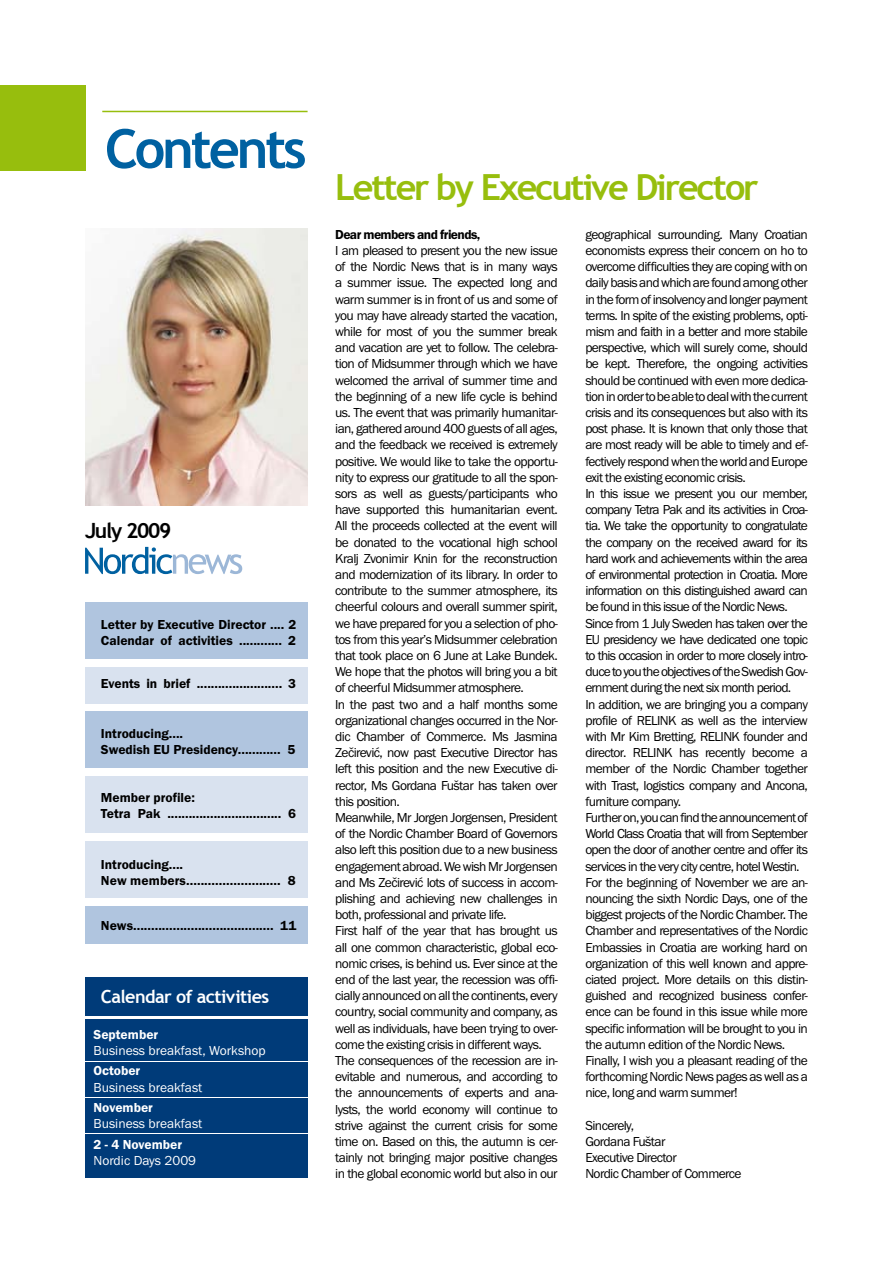
<style>
.page{position:relative;width:893px;height:1263px;background:#fff}
.page>*{position:absolute;margin:0;border:0;box-sizing:border-box;transform-origin:0 0}
.t1{font:700 54px "Trebuchet MS";letter-spacing:-.06em;color:#0061a1}
.t2{font:700 36px "Trebuchet MS";letter-spacing:-.06em;color:#97be0d}
.t3{font:700 21px "Trebuchet MS";letter-spacing:-.06em;color:#000}
.t4{font:700 18px "Trebuchet MS";letter-spacing:-.03em;color:#fff}
.t5{font:13.5px/16.2px "Franklin Got Itc TEE";letter-spacing:-.045em;color:#000}
.t6{font:600 13.5px/16.2px "Franklin Got Itc TEE";color:#000}
.t7{font:13.5px "Franklin Got Itc TEE";color:#fff}
.t8{font:600 13.5px "Franklin Got Itc TEE";color:#fff}
.t9{font:600 13.5px "Franklin Got Itc TEE";letter-spacing:-.045em;color:#000}
</style>
<div class="page">
<div style="left:85px;top:841px;width:223px;height:56px;background:#d9e2ef"></div>
<div style="left:85px;top:712px;width:223px;height:56px;background:#b0c5df"></div>
<div style="left:85px;top:776px;width:223px;height:56px;background:#d9e2ef"></div>
<div style="left:85px;top:977px;width:223px;height:201px;background:#003b79"></div>
<img style="left:85px;top:229px;width:223px;height:277px">
<div style="left:0;top:85px;width:85px;height:85px;background:#97be0d"></div>
<hr style="left:102px;top:111px;width:206px;height:1px;background:#97be0d">
<svg style="left:85px;top:547px;width:157px;height:27px"></svg>
<div style="left:85px;top:603px;width:223px;height:56px;background:#b0c5df"></div>
<div style="left:85px;top:667px;width:223px;height:36px;background:#d9e2ef"></div>
<div style="left:85px;top:907px;width:223px;height:37px;background:#b0c5df"></div>
<hr style="left:84px;top:1017px;width:225px;height:2px;background:#fff">
<hr style="left:80px;top:1061px;width:233px;height:1px;background:#fff">
<hr style="left:80px;top:1097px;width:233px;height:1px;background:#fff">
<hr style="left:80px;top:1133px;width:233px;height:1px;background:#fff">
<h1 class="t1" style="left:105px;top:115px;width:203px">Contents</h1>
<h3 class="t3" style="left:85px;top:517px;width:88px">July 2009</h3>
<p class="t6" style="left:101px;top:616px;width:197px">Letter by Executive Director .... 2<br>Calendar of activities ............ 2</p>
<p class="t6" style="left:101px;top:676px;width:197px">Events in brief ........................ 3</p>
<p class="t6" style="left:101px;top:725px;width:196px">Introducing....<br>Swedish EU Presidency............ 5</p>
<p class="t6" style="left:101px;top:789px;width:197px">Member profile:<br>Tetra Pak ................................ 6</p>
<p class="t6" style="left:101px;top:856px;width:196px">Introducing....<br>New members.......................... 8</p>
<p class="t6" style="left:101px;top:917px;width:197px">News....................................... 11</p>
<h3 class="t4" style="left:101px;top:985px;width:170px">Calendar of activities</h3>
<p class="t8" style="left:94px;top:1027px;width:66px">September</p>
<p class="t7" style="left:94px;top:1043px;width:174px">Business breakfast, Workshop</p>
<p class="t8" style="left:94px;top:1063px;width:48px">October</p>
<p class="t7" style="left:94px;top:1080px;width:110px">Business breakfast</p>
<p class="t8" style="left:94px;top:1100px;width:61px">November</p>
<p class="t7" style="left:94px;top:1116px;width:110px">Business breakfast</p>
<p class="t8" style="left:94px;top:1137px;width:90px">2 - 4 November</p>
<p class="t7" style="left:94px;top:1153px;width:104px">Nordic Days 2009</p>
<h2 class="t2" style="left:335px;top:165px;width:425px">Letter by Executive Director</h2>
<p class="t9" style="left:335px;top:227px;width:147px">Dear members and friends,</p>
<p class="t5" style="left:335px;top:242px;width:224px">I am pleased to present you the new issue of the Nordic News that is in many ways a summer issue. The expected long and warm summer is in front of us and some of you may have already started the vacation, while for most of you the summer break and vacation are yet to follow. The celebra&shy;tion of Midsummer through which we have welcomed the arrival of summer time and the beginning of a new life cycle is behind us. The event that was primarily humanitar&shy;ian, gathered around 400 guests of all ages, and the feedback we received is extremely positive. We would like to take the opportu&shy;nity to express our gratitude to all the spon&shy;sors as well as guests/participants who have supported this humanitarian event.<br>All the proceeds collected at the event will be donated to the vocational high school Kralj Zvonimir Knin for the reconstruction and modernization of its library. In order to contribute to the summer atmosphere, its cheerful colours and overall summer spirit, we have prepared for you a selection of pho&shy;tos from this year’s Midsummer celebration that took place on 6 June at Lake Bundek.<br>We hope that the photos will bring you a bit of cheerful Midsummer atmosphere.<br>In the past two and a half months some organizational changes occurred in the Nor&shy;dic Chamber of Commerce. Ms Jasmina Zečirević, now past Executive Director has left this position and the new Executive di&shy;rector, Ms Gordana Fuštar has taken over this position.<br>Meanwhile, Mr Jorgen Jorgensen, President of the Nordic Chamber Board of Governors also left this position due to a new business engagement abroad. We wish Mr Jorgensen and Ms Zečirević lots of success in accom&shy;plishing and achieving new challenges in both, professional and private life.<br>First half of the year that has brought us all one common characteristic, global eco&shy;nomic crises, is behind us. Ever since at the end of the last year, the recession was offi&shy;cially announced on all the continents, every country, social community and company, as well as individuals, have been trying to over&shy;come the existing crisis in different ways.<br>The consequences of the recession are in&shy;evitable and numerous, and according to the announcements of experts and ana&shy;lysts, the world economy will continue to strive against the current crisis for some time on. Based on this, the autumn is cer&shy;tainly not bringing major positive changes in the global economic world but also in our</p>
<p class="t5" style="left:585px;top:226px;width:224px">geographical surrounding. Many Croatian economists express their concern on ho to overcome difficulties they are coping with on daily basis and which are found among other in the form of insolvency and longer payment terms. In spite of the existing problems, opti&shy;mism and faith in a better and more stabile perspective, which will surely come, should be kept. Therefore, the ongoing activities should be continued with even more dedica&shy;tion in order to be able to deal with the current crisis and its consequences but also with its post phase. It is known that only those that are most ready will be able to timely and ef&shy;fectively respond when the world and Europe exit the existing economic crisis.<br>In this issue we present you our member, company Tetra Pak and its activities in Croa&shy;tia. We take the opportunity to congratulate the company on the received award for its hard work and achievements within the area of environmental protection in Croatia. More information on this distinguished award can be found in this issue of the Nordic News.<br>Since from 1 July Sweden has taken over the EU presidency we have dedicated one topic to this occasion in order to more closely intro&shy;duce to you the objectives of the Swedish Gov&shy;ernment during the next six month period.<br>In addition, we are bringing you a company profile of RELINK as well as the interview with Mr Kim Bretting, RELINK founder and director. RELINK has recently become a member of the Nordic Chamber together with Trast, logistics company and Ancona, furniture company.<br>Further on, you can find the announcement of World Class Croatia that will from September open the door of another centre and offer its services in the very city centre, hotel Westin.<br>For the beginning of November we are an&shy;nouncing the sixth Nordic Days, one of the biggest projects of the Nordic Chamber. The Chamber and representatives of the Nordic Embassies in Croatia are working hard on organization of this well known and appre&shy;ciated project. More details on this distin&shy;guished and recognized business confer&shy;ence can be found in this issue while more specific information will be brought to you in the autumn edition of the Nordic News.<br>Finally, I wish you a pleasant reading of the forthcoming Nordic News pages as well as a nice, long and warm summer!</p>
<p class="t5" style="left:585px;top:1117px;width:158px">Sincerely,<br>Gordana Fuštar<br>Executive Director<br>Nordic Chamber of Commerce</p>
</div>
